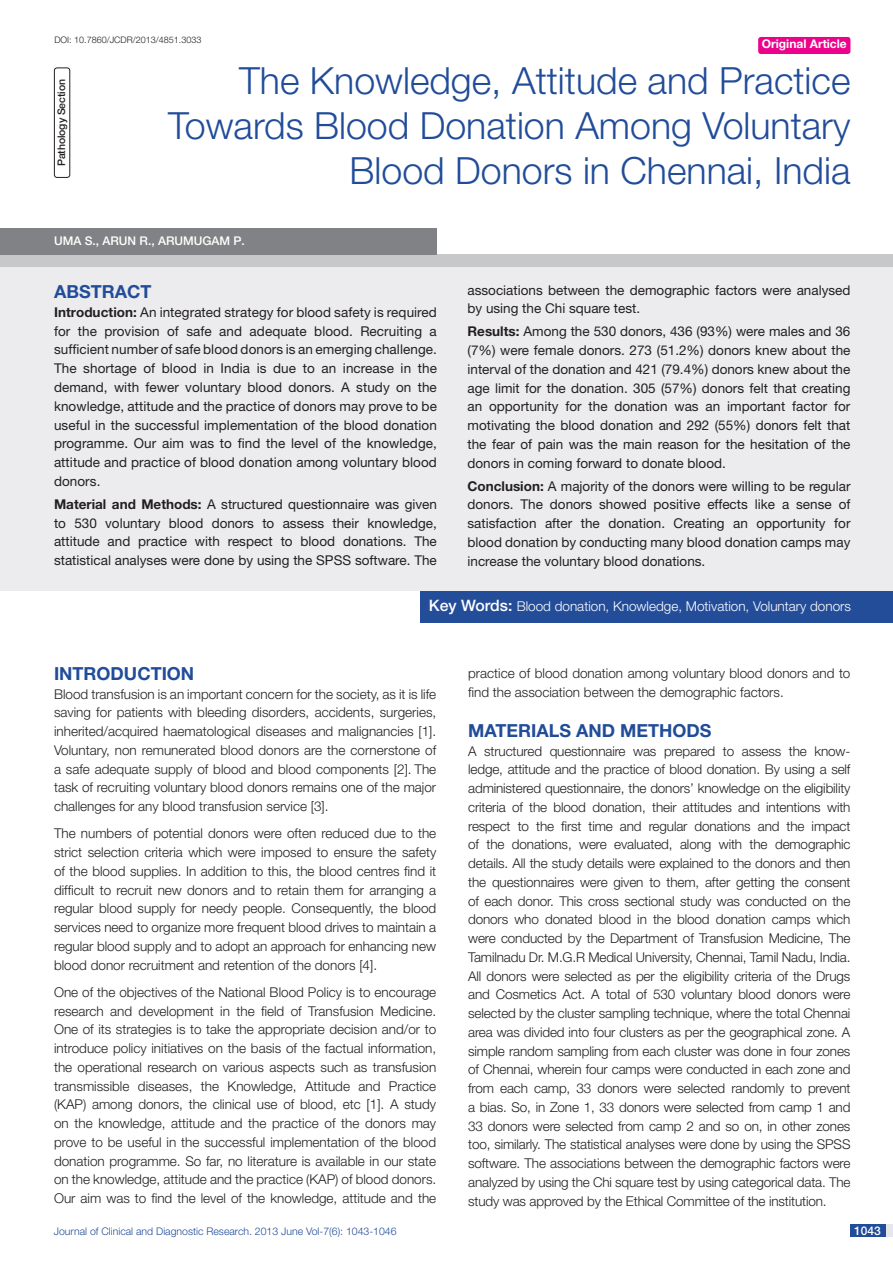
<style>
.page{position:relative;width:893px;height:1263px;background:#fff}
.page>*{position:absolute;margin:0;border:0;box-sizing:border-box;transform-origin:0 0}
.t1{font:300 37.5px/45px "Helvetica Neue";color:#214c99;text-align:right}
.Level_1{font:700 18px "Helvetica Neue";color:#214c99}
.Abstract_head{font:700 18px "Helvetica Neue";color:#214c99}
.Body_text{font:300 13.5px/18.8px "Helvetica Neue";letter-spacing:-.01em;color:#231f20;text-align:justify}
.Abstract_text{font:13.5px/18.8px "Helvetica Neue";color:#231f20;text-align:justify}
.t2{font:300 13.5px "Helvetica Neue";color:#fff}
.Author{font:500 12px "Helvetica Neue";color:#fff}
.t3{font:700 12px "Helvetica Neue";color:#fff}
.t4{font:300 10.5px "Helvetica Neue";color:#214c99}
.t5{font:500 10.5px "Helvetica Neue";letter-spacing:-.01em;color:#231f20}
.DOI{font:300 9px "Helvetica Neue";color:#231f20}
.s1{color:#244d99}
.s2{font-weight:700}
.s3{font-weight:500;font-size:15.75px}
</style>
<div class="page">
<div style="left:850px;top:1224px;width:43px;height:13px;background:#e6e7e9"></div>
<div style="left:850px;top:1224px;width:35px;height:13px;background:#214c99"></div>
<div style="left:758px;top:37px;width:92px;height:17px;background:#ed028c;border-radius:3px"></div>
<div style="left:0;top:267px;width:893px;height:324px;background:#ececee"></div>
<div style="left:0;top:254px;width:893px;height:12px;background:#c7c8ca"></div>
<div style="left:420px;top:591px;width:473px;height:32px;background:#244d99"></div>
<div style="left:54px;top:68px;width:16px;height:110px;border:1px solid #231f20;border-radius:3px"></div>
<div style="left:0;top:228px;width:436px;height:27px;background:#808285"></div>
<p class="DOI" style="left:54px;top:35px;width:148px">DOI: 10.7860/JCDR/2013/4851.3033</p>
<p class="t3" style="left:762px;top:37px;width:87px">Original Article</p>
<p class="t5" style="left:55px;top:166px;width:89px;rotate:-90deg">PATHOLOGY SECTION</p>
<p class="t1" style="left:168px;top:57px;width:684px">The Knowledge, Attitude and Practice<br>Towards Blood Donation Among Voluntary<br>Blood Donors in Chennai, India</p>
<p class="Author" style="left:54px;top:233px;width:192px">UMA S., ARUN R., ARUMUGAM P<sup>.</sup>.</p>
<p class="Abstract_head" style="left:54px;top:281px;width:99px">ABST<span class="s1">RAC</span>T</p>
<p class="Abstract_text" style="left:54px;top:303px;width:384px"><span class="s2">Introduction:</span> An integrated strategy for blood safety is required for the provision of safe and adequate blood. Recruiting a sufficient number of safe blood donors is an emerging challenge.<br>The shortage of blood in India is due to an increase in the demand, with fewer voluntary blood donors. A study on the knowledge, attitude and the practice of donors may prove to be useful in the successful implementation of the blood donation programme. Our aim was to find the level of the knowledge, attitude and practice of blood donation among voluntary blood donors.</p>
<p class="Abstract_text" style="left:54px;top:494px;width:384px"><span class="s2">Material and Methods:</span> A structured questionnaire was given to 530 voluntary blood donors to assess their knowledge, attitude and practice with respect to blood donations. The statistical analyses were done by using the SPSS software. The</p>
<p class="Abstract_text" style="left:468px;top:280px;width:384px">associations between the demographic factors were analysed by using the Chi square test.</p>
<p class="Abstract_text" style="left:468px;top:322px;width:384px"><span class="s2">Results:</span> Among the 530 donors, 436 (93%) were males and 36 (7%) were female donors. 273 (51.2%) donors knew about the interval of the donation and 421 (79.4%) donors knew about the age limit for the donation. 305 (57%) donors felt that creating an opportunity for the donation was an important factor for motivating the blood donation and 292 (55%) donors felt that the fear of pain was the main reason for the hesitation of the donors in coming forward to donate blood.</p>
<p class="Abstract_text" style="left:468px;top:476px;width:384px"><span class="s2">Conclusion:</span> A majority of the donors were willing to be regular donors. The donors showed positive effects like a sense of satisfaction after the donation. Creating an opportunity for blood donation by conducting many blood donation camps may increase the voluntary blood donations.</p>
<p class="t2" style="left:429px;top:597px;width:423px"><span class="s3">KEY WORDS:</span> Blood donation, Knowledge, Motivation, Voluntary donors</p>
<p class="Level_1" style="left:54px;top:662px;width:142px">INTRODUCTION</p>
<p class="Body_text" style="left:54px;top:684px;width:384px">Blood transfusion is an important concern for the society, as it is life saving for patients with bleeding disorders, accidents, surgeries, inherited/acquired haematological diseases and malignancies [1].<br>Voluntary, non remunerated blood donors are the cornerstone of a safe adequate supply of blood and blood components [2]. The task of recruiting voluntary blood donors remains one of the major challenges for any blood transfusion service [3].</p>
<p class="Body_text" style="left:54px;top:824px;width:384px">The numbers of potential donors were often reduced due to the strict selection criteria which were imposed to ensure the safety of the blood supplies. In addition to this, the blood centres find it difficult to recruit new donors and to retain them for arranging a regular blood supply for needy people. Consequently, the blood services need to organize more frequent blood drives to maintain a regular blood supply and to adopt an approach for enhancing new blood donor recruitment and retention of the donors [4].</p>
<p class="Body_text" style="left:54px;top:982px;width:384px">One of the objectives of the National Blood Policy is to encourage research and development in the field of Transfusion Medicine.<br>One of its strategies is to take the appropriate decision and/or to introduce policy initiatives on the basis of the factual information, the operational research on various aspects such as transfusion transmissible diseases, the Knowledge, Attitude and Practice (KAP) among donors, the clinical use of blood, etc [1]. A study on the knowledge, attitude and the practice of the donors may prove to be useful in the successful implementation of the blood donation programme. So far, no literature is available in our state on the knowledge, attitude and the practice (KAP) of blood donors.<br>Our aim was to find the level of the knowledge, attitude and the</p>
<p class="t4" style="left:54px;top:1225px;width:344px">Journal of Clinical and Diagnostic Research. 2013 June Vol-7(6): 1043-1046</p>
<p class="Body_text" style="left:468px;top:663px;width:384px">practice of blood donation among voluntary blood donors and to find the association between the demographic factors.</p>
<p class="Level_1" style="left:468px;top:719px;width:245px">MATERIALS AND METHODS</p>
<p class="Body_text" style="left:468px;top:741px;width:384px;text-align:left">A structured questionnaire was prepared to assess the know&shy;ledge, attitude and the practice of blood donation. By using a self administered questionnaire, the donors’ knowledge on the eligibility criteria of the blood donation, their attitudes and intentions with respect to the first time and regular donations and the impact of the donations, were evaluated, along with the demographic details. All the study details were explained to the donors and then the questionnaires were given to them, after getting the consent of each donor. This cross sectional study was conducted on the donors who donated blood in the blood donation camps which were conducted by the Department of Transfusion Medicine, The Tamilnadu Dr. M.G.R Medical University, Chennai, Tamil Nadu, India.<br>All donors were selected as per the eligibility criteria of the Drugs and Cosmetics Act. A total of 530 voluntary blood donors were selected by the cluster sampling technique, where the total Chennai area was divided into four clusters as per the geographical zone. A simple random sampling from each cluster was done in four zones of Chennai, wherein four camps were conducted in each zone and from each camp, 33 donors were selected randomly to prevent a bias. So, in Zone 1, 33 donors were selected from camp 1 and 33 donors were selected from camp 2 and so on, in other zones too, similarly. The statistical analyses were done by using the SPSS software. The associations between the demographic factors were analyzed by using the Chi square test by using categorical data. The study was approved by the Ethical Committee of the institution.</p>
<p class="Author" style="left:854px;top:1223px;width:28px">1043</p>
</div>
